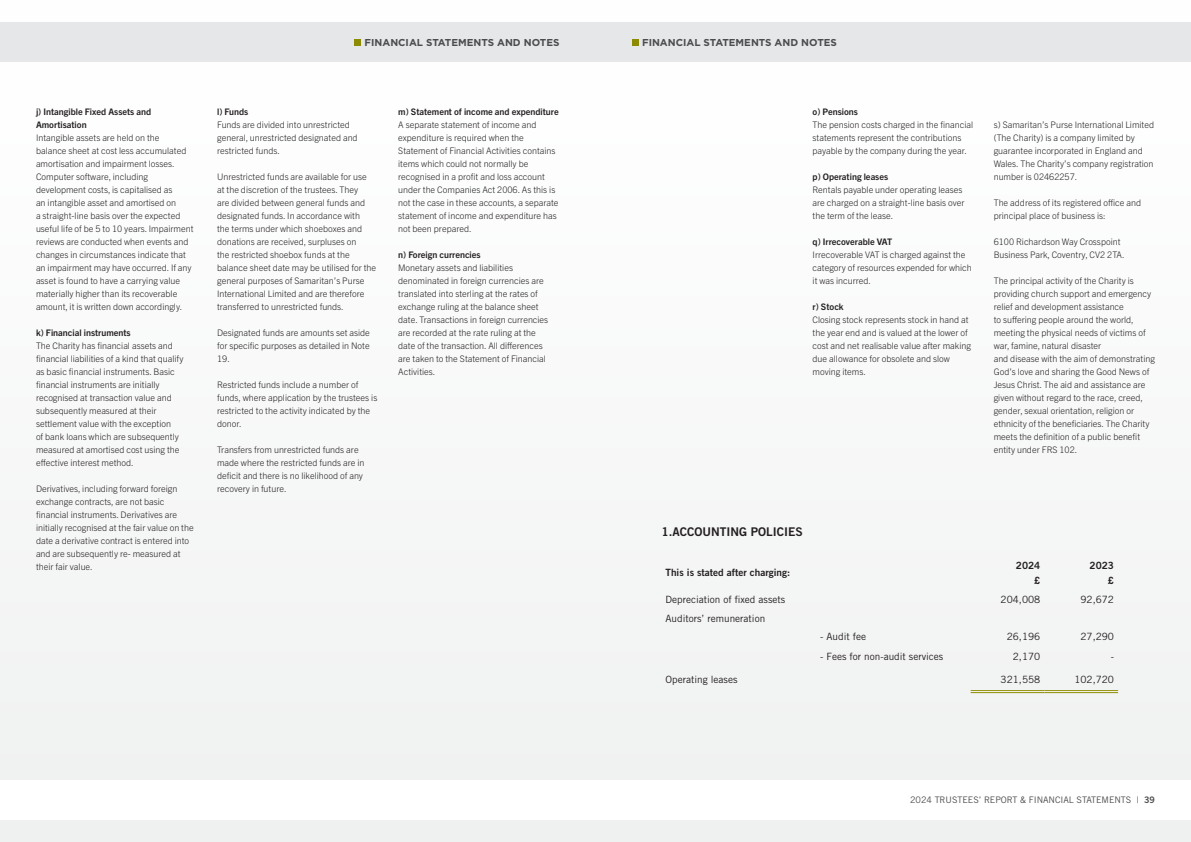
<style>
.page{position:relative;width:1191px;height:842px;background:#f8f8f8}
.page>*{position:absolute;margin:0;border:0;box-sizing:border-box;transform-origin:0 0}
.SP_Annual_Report{font:12px "Trade Gothic LT Std Bd 2";color:#231f20}
.BGEA_Annual_Report{font:10px "Trade Gothic LT Std";color:#231f20}
.t1{font:700 10px "Gotham";color:#4b4c4d}
.BGEA_Annual_Report-2{font:10px "Trade Gothic LT Std Bd 2";color:#231f20}
.t2{font:300 9px/13px "Trade Gothic Next LT Pro";color:#231f20}
.t3{font:700 9px/13px "Trade Gothic Next LT Pro";color:#231f20}
.t4{font:9px "Trade Gothic LT Std";letter-spacing:-.005em;color:#4d4c4f}
.s1{font-family:"Trade Gothic LT Std Bd 2"}
</style>
<div class="page">
<div style="left:0;top:780px;width:595px;height:40px;background:#fff"></div>
<div style="left:0;top:22px;width:595px;height:40px;background:#e6e7e9"></div>
<div style="left:595px;top:22px;width:596px;height:40px;background:#e6e7e9"></div>
<div style="left:595px;top:780px;width:596px;height:40px;background:#fff"></div>
<div style="left:354px;top:39px;width:7px;height:7px;background:#8d8b02"></div>
<div style="left:631px;top:39px;width:7px;height:7px;background:#8d8b02"></div>
<hr style="left:970px;top:690px;width:74px;height:3px;background:#fff">
<hr style="left:1044px;top:690px;width:74px;height:3px;background:#fff">
<hr style="left:970px;top:690px;width:74px;height:1px;background:#8d8b02">
<hr style="left:970px;top:692px;width:74px;height:1px;background:#8d8b02">
<hr style="left:1044px;top:690px;width:74px;height:1px;background:#8d8b02">
<hr style="left:1044px;top:692px;width:74px;height:1px;background:#8d8b02">
<p class="t1" style="left:365px;top:36px;width:196px">FINANCIAL STATEMENTS AND NOTES</p>
<p class="t3" style="left:36px;top:104px;width:117px">j) Intangible Fixed Assets and<br>Amortisation</p>
<p class="t2" style="left:36px;top:130px;width:159px">Intangible assets are held on the<br>balance sheet at cost less accumulated amortisation and impairment losses.<br>Computer software, including development costs, is capitalised as<br>an intangible asset and amortised on<br>a straight-line basis over the expected useful life of be 5 to 10 years. Impairment reviews are conducted when events and changes in circumstances indicate that an impairment may have occurred. If any asset is found to have a carrying value materially higher than its recoverable amount, it is written down accordingly.</p>
<p class="t3" style="left:36px;top:325px;width:96px">k) Financial instruments</p>
<p class="t2" style="left:36px;top:338px;width:149px">The Charity has financial assets and financial liabilities of a kind that qualify as basic financial instruments. Basic financial instruments are initially recognised at transaction value and subsequently measured at their settlement value with the exception<br>of bank loans which are subsequently measured at amortised cost using the effective interest method.</p>
<p class="t2" style="left:36px;top:481px;width:159px">Derivatives, including forward foreign exchange contracts, are not basic financial instruments. Derivatives are initially recognised at the fair value on the date a derivative contract is entered into and are subsequently re- measured at their fair value.</p>
<p class="t3" style="left:217px;top:104px;width:33px">l) Funds</p>
<p class="t2" style="left:217px;top:117px;width:142px">Funds are divided into unrestricted general, unrestricted designated and restricted funds.</p>
<p class="t2" style="left:217px;top:169px;width:161px">Unrestricted funds are available for use at the discretion of the trustees. They<br>are divided between general funds and designated funds. In accordance with<br>the terms under which shoeboxes and donations are received, surpluses on<br>the restricted shoebox funds at the balance sheet date may be utilised for the general purposes of Samaritan’s Purse International Limited and are therefore transferred to unrestricted funds.</p>
<p class="t2" style="left:217px;top:325px;width:154px;text-align:justify">Designated funds are amounts set aside for specific purposes as detailed in Note 19.</p>
<p class="t2" style="left:217px;top:377px;width:162px">Restricted funds include a number of funds, where application by the trustees is restricted to the activity indicated by the donor.</p>
<p class="t2" style="left:217px;top:442px;width:149px">Transfers from unrestricted funds are made where the restricted funds are in deficit and there is no likelihood of any recovery in future.</p>
<p class="t3" style="left:398px;top:104px;width:162px">m) Statement of income and expenditure</p>
<p class="t2" style="left:398px;top:117px;width:162px">A separate statement of income and expenditure is required when the Statement of Financial Activities contains items which could not normally be recognised in a profit and loss account under the Companies Act 2006. As this is not the case in these accounts, a separate statement of income and expenditure has not been prepared.</p>
<p class="t3" style="left:398px;top:247px;width:84px">n) Foreign currencies</p>
<p class="t2" style="left:398px;top:260px;width:152px">Monetary assets and liabilities denominated in foreign currencies are translated into sterling at the rates of exchange ruling at the balance sheet date. Transactions in foreign currencies are recorded at the rate ruling at the date of the transaction. All differences are taken to the Statement of Financial Activities.</p>
<p class="t1" style="left:642px;top:36px;width:196px">FINANCIAL STATEMENTS AND NOTES</p>
<p class="t3" style="left:812px;top:104px;width:47px">o) Pensions</p>
<p class="t2" style="left:812px;top:117px;width:162px">The pension costs charged in the financial statements represent the contributions payable by the company during the year.</p>
<p class="t3" style="left:812px;top:169px;width:77px">p) Operating leases</p>
<p class="t2" style="left:812px;top:182px;width:153px">Rentals payable under operating leases are charged on a straight-line basis over the term of the lease.</p>
<p class="t3" style="left:812px;top:234px;width:81px">q) Irrecoverable VAT</p>
<p class="t2" style="left:812px;top:247px;width:161px">Irrecoverable VAT is charged against the category of resources expended for which it was incurred.</p>
<p class="t3" style="left:812px;top:299px;width:33px">r) Stock</p>
<p class="t2" style="left:812px;top:312px;width:160px">Closing stock represents stock in hand at the year end and is valued at the lower of cost and net realisable value after making due allowance for obsolete and slow moving items.</p>
<p class="t2" style="left:993px;top:117px;width:162px">s) Samaritan’s Purse International Limited (The Charity) is a company limited by guarantee incorporated in England and Wales. The Charity’s company registration number is 02462257.</p>
<p class="t2" style="left:993px;top:195px;width:149px">The address of its registered office and principal place of business is:</p>
<p class="t2" style="left:993px;top:234px;width:132px">6100 Richardson Way Crosspoint<br>Business Park, Coventry, CV2 2TA.</p>
<p class="t2" style="left:993px;top:273px;width:159px">The principal activity of the Charity is providing church support and emergency relief and development assistance<br>to suffering people around the world, meeting the physical needs of victims of war, famine, natural disaster</p>
<p class="t2" style="left:993px;top:351px;width:163px">and disease with the aim of demonstrating God’s love and sharing the Good News of Jesus Christ. The aid and assistance are given without regard to the race, creed, gender, sexual orientation, religion or ethnicity of the beneficiaries. The Charity meets the definition of a public benefit entity under FRS 102.</p>
<p class="SP_Annual_Report" style="left:661px;top:524px;width:143px">1.ACCOUNTING POLICIES</p>
<p class="BGEA_Annual_Report-2" style="left:665px;top:566px;width:126px">This is stated after charging:</p>
<p class="BGEA_Annual_Report-2" style="left:1016px;top:559px;width:26px">2024</p>
<p class="BGEA_Annual_Report-2" style="left:1034px;top:574px;width:8px">£</p>
<p class="BGEA_Annual_Report-2" style="left:1089px;top:559px;width:26px">2023</p>
<p class="BGEA_Annual_Report-2" style="left:1108px;top:574px;width:8px">£</p>
<p class="BGEA_Annual_Report" style="left:665px;top:593px;width:121px">Depreciation of fixed assets</p>
<p class="BGEA_Annual_Report" style="left:1000px;top:593px;width:41px">204,008</p>
<p class="BGEA_Annual_Report" style="left:1080px;top:593px;width:35px">92,672</p>
<p class="BGEA_Annual_Report" style="left:665px;top:612px;width:101px">Auditors’ remuneration</p>
<p class="BGEA_Annual_Report" style="left:820px;top:630px;width:48px">- Audit fee</p>
<p class="BGEA_Annual_Report" style="left:1006px;top:630px;width:35px">26,196</p>
<p class="BGEA_Annual_Report" style="left:1080px;top:630px;width:35px">27,290</p>
<p class="BGEA_Annual_Report" style="left:820px;top:650px;width:125px">- Fees for non-audit services</p>
<p class="BGEA_Annual_Report" style="left:1012px;top:650px;width:29px">2,170</p>
<p class="BGEA_Annual_Report" style="left:1110px;top:650px;width:5px">-</p>
<p class="BGEA_Annual_Report" style="left:665px;top:673px;width:73px">Operating leases</p>
<p class="BGEA_Annual_Report" style="left:1000px;top:673px;width:41px">321,558</p>
<p class="BGEA_Annual_Report" style="left:1074px;top:673px;width:41px">102,720</p>
<p class="t4" style="left:910px;top:794px;width:246px">2024 TRUSTEES’ REPORT &amp; FINANCIAL STATEMENTS | <span class="s1">39</span></p>
</div>
